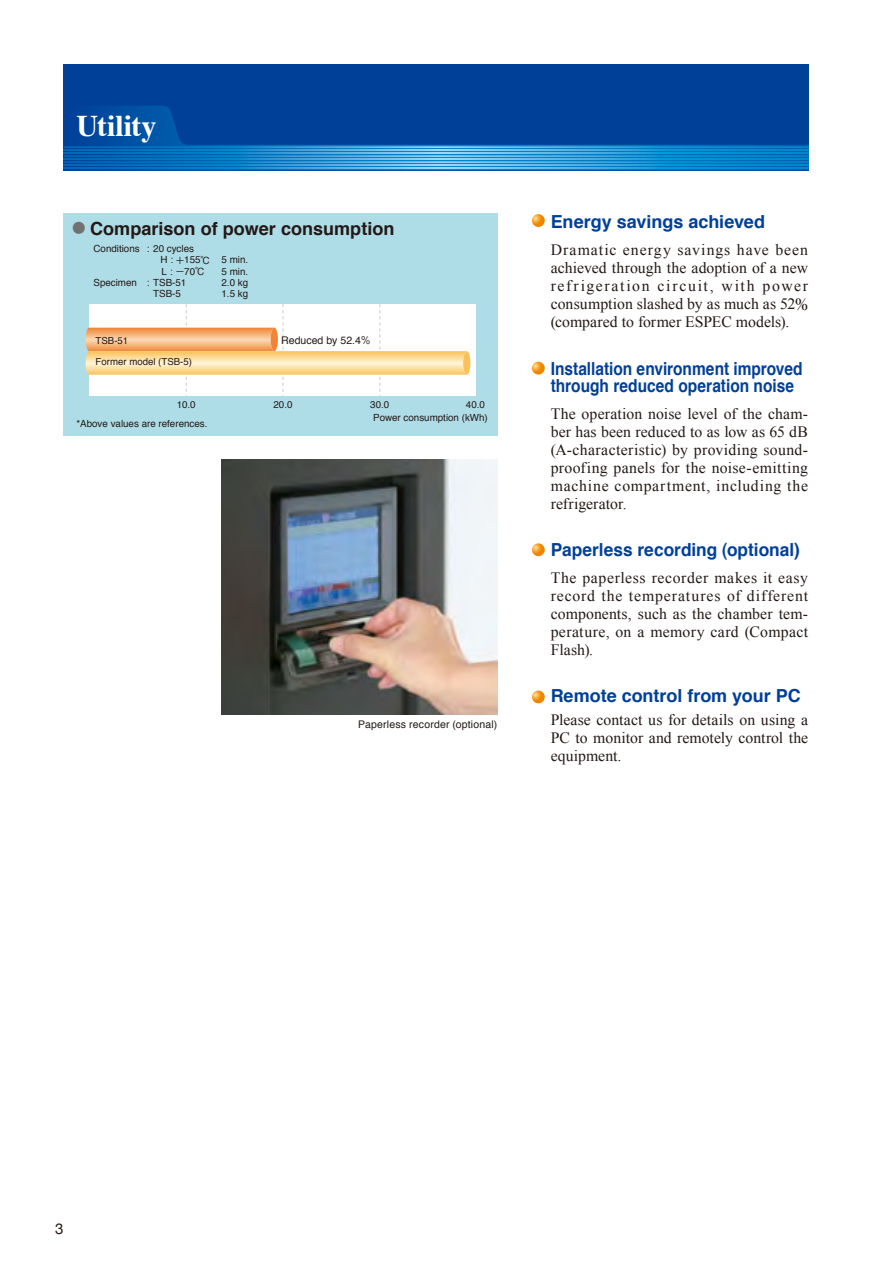
<style>
.page{position:relative;width:893px;height:1265px;background:#fff}
.page>*{position:absolute;margin:0;border:0;box-sizing:border-box;transform-origin:0 0}
.t1{font:700 30px "Times";color:#fff}
.t2{font:700 18.15px "Helvetica";color:#231916}
.t3{font:700 18px/17.2px "Helvetica";color:#004098;scale:.87 1}
.t4{font:700 18px "Helvetica";color:#004098}
.t5{font:700 18px "Helvetica";color:#004098;scale:.96 1}
.t6{font:15.75px/18px "Times New Roman";letter-spacing:.01em;color:#231916;text-align:justify}
.t7{font:15px "Helvetica Neue";color:#231916}
.t8{font:10.5px "Helvetica";letter-spacing:.015em;color:#231916}
.t9{font:9.75px/11.2px "Helvetica";color:#231916}
.t10{font:9.6px "Helvetica";color:#231916}
.s1{font-family:"Shin Go Pro Medium 90 pv RKSJ H";font-weight:400;font-size:13.65px;color:#717171}
.s2{font-family:"Gothic BBB Pro Medium 90 pv RKSJ H"}
.s3{font-family:"Ryumin Pro Medium 90 pv RKSJ H"}
</style>
<div class="page">
<div style="left:64px;top:64px;width:744px;height:106px;background:#004098"></div>
<svg style="left:105px;top:106px;width:703px;height:64px"></svg>
<svg style="left:64px;top:158px;width:744px;height:2px"></svg>
<svg style="left:64px;top:164px;width:744px;height:2px"></svg>
<svg style="left:64px;top:161px;width:744px;height:2px"></svg>
<svg style="left:64px;top:167px;width:744px;height:2px"></svg>
<svg style="left:64px;top:146px;width:744px;height:2px"></svg>
<svg style="left:64px;top:149px;width:744px;height:2px"></svg>
<svg style="left:64px;top:155px;width:744px;height:2px"></svg>
<svg style="left:64px;top:152px;width:744px;height:2px"></svg>
<svg style="left:532px;top:214px;width:12px;height:13px"></svg>
<svg style="left:532px;top:362px;width:12px;height:12px"></svg>
<svg style="left:532px;top:543px;width:12px;height:13px"></svg>
<svg style="left:532px;top:690px;width:12px;height:13px"></svg>
<div style="left:64px;top:213px;width:433px;height:222px;background:#afdde7"></div>
<svg style="left:86px;top:304px;width:381px;height:92px;background:#fcebd3"></svg>
<div style="left:463px;top:351px;width:7px;height:24px;background:#f9c158;border-radius:50%"></div>
<img style="left:221px;top:459px;width:276px;height:255px">
<h1 class="t1" style="left:76px;top:113px;width:82px">Utility</h1>
<p class="t2" style="left:72px;top:220px;width:324px"><span class="s1">●</span> Comparison of power consumption</p>
<p class="t9" style="left:160px;top:244px;width:89px;text-indent:-67px">Conditions : 20 cycles<br>H : <span class="s2">＋</span>155<span class="s2">℃</span> 5 min.<br>L : <span class="s2">－</span>70<span class="s2">℃</span></p>
<p class="t9" style="left:221px;top:266px;width:28px">5 min.</p>
<p class="t9" style="left:93px;top:278px;width:94px">Specimen : TSB-51</p>
<p class="t9" style="left:221px;top:278px;width:28px">2.0 kg</p>
<p class="t9" style="left:153px;top:289px;width:29px">TSB-5</p>
<p class="t9" style="left:221px;top:289px;width:28px">1.5 kg</p>
<p class="t10" style="left:96px;top:336px;width:34px">TSB-51</p>
<p class="t10" style="left:96px;top:358px;width:98px">Former model (TSB-5)</p>
<p class="t8" style="left:281px;top:336px;width:90px">Reduced by 52.4<span class="s2">%</span></p>
<p class="t9" style="left:177px;top:399px;width:21px">10.0</p>
<p class="t9" style="left:273px;top:399px;width:21px">20.0</p>
<p class="t9" style="left:370px;top:399px;width:21px">30.0</p>
<p class="t9" style="left:466px;top:399px;width:21px">40.0</p>
<p class="t9" style="left:76px;top:418px;width:133px">*Above values are references.</p>
<p class="t9" style="left:373px;top:413px;width:116px">Power consumption (kWh)</p>
<p class="t8" style="left:358px;top:720px;width:141px">Paperless recorder (optional)</p>
<p class="t4" style="left:550px;top:214px;width:216px">Energy savings achieved</p>
<p class="t6" style="left:550px;top:241px;width:259px">Dramatic energy savings have been achieved through the adoption of a new refrigeration circuit, with power consumption slashed by as much as 52<span class="s3">% </span>(compared to former ESPEC models).</p>
<p class="t3" style="left:550px;top:361px;width:291px">Installation environment improved through reduced operation noise</p>
<p class="t6" style="left:550px;top:404px;width:259px">The operation noise level of the cham&shy;ber has been reduced to as low as 65 dB (A-characteristic) by providing sound&shy;proofing panels for the noise-emitting machine compartment, including the refrigerator.</p>
<p class="t5" style="left:550px;top:542px;width:261px">Paperless recording (optional)</p>
<p class="t6" style="left:550px;top:568px;width:259px">The paperless recorder makes it easy record the temperatures of different components, such as the chamber tem&shy;perature, on a memory card (Compact Flash).</p>
<p class="t4" style="left:550px;top:688px;width:251px">Remote control from your PC</p>
<p class="t6" style="left:550px;top:710px;width:259px">Please contact us for details on using a PC to monitor and remotely control the equipment.</p>
<p class="t7" style="left:55px;top:1219px;width:10px">3</p>
</div>
